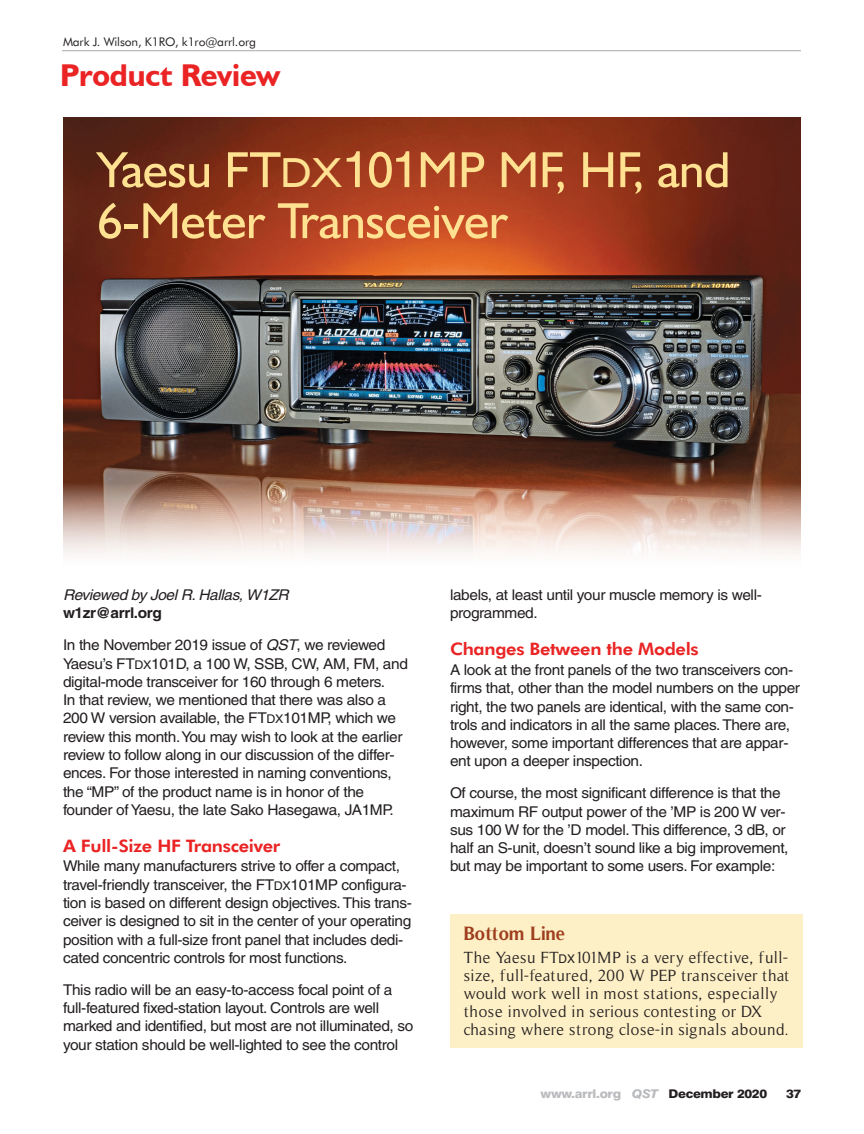
<style>
.page{position:relative;width:864px;height:1134px;background:#fff}
.page>*{position:absolute;margin:0;border:0;box-sizing:border-box;transform-origin:0 0}
.t1{font:51px/51px "Humanist 521 BT";letter-spacing:-.005em;color:#ffe192}
.Columns_Head{font:700 31.5px "Humanist 521 BT";letter-spacing:-.005em;color:#ea2424}
.Sidebar_title{font:700 19.5px "Timeless";color:#9e3e1e;scale:.95 1}
.Subhead_1{font:800 17.25px "Futura BT";letter-spacing:-.015em;color:#ea2424;scale:1.05 1}
.BOTTOM_LINE{font:16.5px/18px "Timeless";letter-spacing:.03em;color:#231f20}
.Body_Text{font:14.85px/18.3px "Helvetica";letter-spacing:-.025em;color:#231f20;scale:1.04 1}
.Body_Text-2{font:italic 14.85px "Helvetica";letter-spacing:-.025em;color:#231f20;scale:1.04 1}
.Body_Text-3{font:700 14.85px "Helvetica";letter-spacing:-.025em;color:#231f20;scale:1.04 1}
.Pull_Quotes{font:12px "Futura BT";letter-spacing:-.01em;color:#231f20}
.t2{font:800 12px "Swiss 721 BT";letter-spacing:-.025em;color:#babbbe;scale:1.1 1}
.t3{font:800 12px "Swiss 721 BT";color:#231f20;scale:1.1 1}
.s1{font-size:42px}
.s2{font-family:"Helvetica"}
.s3{font-style:italic}
.s4{font-size:12px}
.s5{font-family:"Helvetica";font-size:12px}
.s6{color:#231f20}
</style>
<div class="page">
<hr style="left:62px;top:50px;width:739px;height:1px;background:#a8a9ad">
<img style="left:63px;top:117px;width:738px;height:437px">
<div style="left:450px;top:914px;width:353px;height:133px;background:#fef0c6"></div>
<p class="Pull_Quotes" style="left:63px;top:34px;width:195px">Mark J. Wilson, K1RO, k1ro@arrl.org</p>
<p class="Columns_Head" style="left:60px;top:56px;width:222px">Product Review</p>
<p class="t1" style="left:97px;top:143px;width:635px">Yaesu FT<span class="s1">DX</span><span class="s2">1</span>0<span class="s2">1</span>MP MF, HF, and<br>6-Meter Transceiver</p>
<p class="Body_Text-2" style="left:63px;top:586px;width:219px">Reviewed by Joel R. Hallas, W1ZR</p>
<p class="Body_Text-3" style="left:63px;top:604px;width:96px">w1zr@arrl.org</p>
<p class="Body_Text" style="left:63px;top:636px;width:333px">In the November 2019 issue of <span class="s3">QST</span>, we reviewed Yaesu’s FT<span class="s4">DX</span>101D, a 100 W, SSB, CW, AM, FM, and digital-mode transceiver for 160 through 6 meters.<br>In that review, we mentioned that there was also a 200 W version available, the FT<span class="s4">DX</span>101MP, which we review this month. You may wish to look at the earlier review to follow along in our discussion of the differ&shy;ences. For those interested in naming conventions, the “MP” of the product name is in honor of the founder of Yaesu, the late Sako Hasegawa, JA1MP.</p>
<p class="Subhead_1" style="left:63px;top:835px;width:208px">A Full-Size HF Transceiver</p>
<p class="Body_Text" style="left:63px;top:857px;width:337px">While many manufacturers strive to offer a compact, travel-friendly transceiver, the FT<span class="s4">DX</span>101MP configura&shy;tion is based on different design objectives. This trans&shy;ceiver is designed to sit in the center of your operating position with a full-size front panel that includes dedi&shy;cated concentric controls for most functions.</p>
<p class="Body_Text" style="left:63px;top:980px;width:338px">This radio will be an easy-to-access focal point of a full-featured fixed-station layout. Controls are well marked and identified, but most are not illuminated, so your station should be well-lighted to see the control</p>
<p class="Body_Text" style="left:450px;top:586px;width:301px">labels, at least until your muscle memory is well&shy;programmed.</p>
<p class="Subhead_1" style="left:450px;top:639px;width:239px">Changes Between the Models</p>
<p class="Body_Text" style="left:450px;top:661px;width:338px">A look at the front panels of the two transceivers con&shy;firms that, other than the model numbers on the upper right, the two panels are identical, with the same con&shy;trols and indicators in all the same places. There are, however, some important differences that are appar&shy;ent upon a deeper inspection.</p>
<p class="Body_Text" style="left:450px;top:784px;width:327px">Of course, the most significant difference is that the maximum RF output power of the ’MP is 200 W ver&shy;sus 100 W for the ’D model. This difference, 3 dB, or half an S-unit, doesn’t sound like a big improvement, but may be important to some users. For example:</p>
<p class="Sidebar_title" style="left:464px;top:922px;width:108px">Bottom Line</p>
<p class="BOTTOM_LINE" style="left:464px;top:948px;width:327px">The Yaesu FT<span class="s5">DX</span>101MP is a very effective, full&shy;size, full-featured, 200 W PEP transceiver that would work well in most stations, especially those involved in serious contesting or DX chasing where strong close-in signals abound.</p>
<p class="t2" style="left:540px;top:1086px;width:208px">www.arrl.org <span class="s3">QST</span> <span class="s6">December 2020</span></p>
<p class="t3" style="left:786px;top:1086px;width:15px">37</p>
</div>
